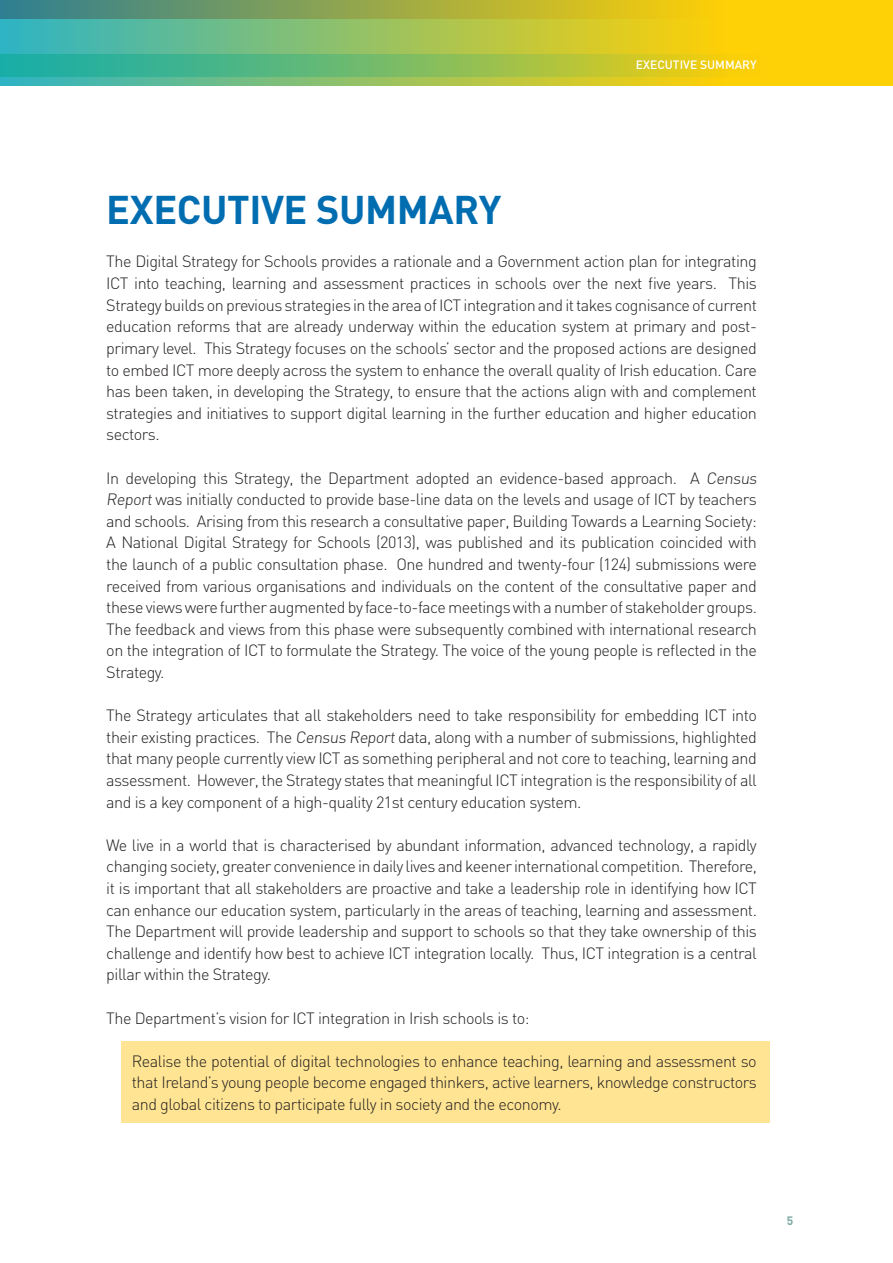
<style>
.page{position:relative;width:893px;height:1263px;background:#fff}
.page>*{position:absolute;margin:0;border:0;box-sizing:border-box;transform-origin:0 0}
.big_number{font:700 39.6px "DIN";letter-spacing:-.01em;color:#006db1}
.Body{font:300 16.2px/21.6px "DIN";letter-spacing:-.03em;color:#231f20;text-align:justify}
.Body_indent{font:300 16.2px/21.6px "DIN";letter-spacing:-.03em;color:#231f20;text-align:justify}
.page_header{font:500 12px "DIN";color:#fff}
.t1{font:700 12px "DIN";color:#7ea9a6}
</style>
<div class="page">
<div style="left:122px;top:1042px;width:648px;height:81px;background:#ffe593"></div>
<svg style="left:0;top:0;width:893px;height:86px;background:#adbe49"></svg>
<div style="left:0;top:54px;width:761px;height:23px;background:linear-gradient(to right,#08abb6,#f4ce0d)"></div>
<p class="page_header" style="left:636px;top:57px;width:122px">EXECUTIVE SUMMARY</p>
<p class="big_number" style="left:106px;top:184px;width:397px">EXECUTIVE SUMMARY</p>
<p class="Body" style="left:106px;top:251px;width:652px">The Digital Strategy for Schools provides a rationale and a Government action plan for integrating ICT into teaching, learning and assessment practices in schools over the next five years. This Strategy builds on previous strategies in the area of ICT integration and it takes cognisance of current education reforms that are already underway within the education system at primary and post&shy;primary level. This Strategy focuses on the schools’ sector and the proposed actions are designed to embed ICT more deeply across the system to enhance the overall quality of Irish education. Care has been taken, in developing the Strategy, to ensure that the actions align with and complement strategies and initiatives to support digital learning in the further education and higher education sectors.</p>
<p class="Body" style="left:106px;top:467px;width:654px;text-align:left">In developing this Strategy, the Department adopted an evidence-based approach. A Census Reportwas initially conducted to provide base-line data on the levels and usage of ICT by teachers and schools. Arising from this research a consultative paper, Building Towards a Learning Society:<br>A National Digital Strategy for Schools (2013), was published and its publication coincided with the launch of a public consultation phase. One hundred and twenty-four (124) submissions were received from various organisations and individuals on the content of the consultative paper and these views were further augmented by face-to-face meetings with a number of stakeholder groups.<br>The feedback and views from this phase were subsequently combined with international research on the integration of ICT to formulate the Strategy. The voice of the young people is reflected in the Strategy.</p>
<p class="Body" style="left:106px;top:704px;width:652px">The Strategy articulates that all stakeholders need to take responsibility for embedding ICT into their existing practices. The CensusReportdata, along with a number of submissions, highlighted that many people currently view ICT as something peripheral and not core to teaching, learning and assessment. However, the Strategy states that meaningful ICT integration is the responsibility of all and is a key component of a high-quality 21st century education system.</p>
<p class="Body" style="left:106px;top:834px;width:652px">We live in a world that is characterised by abundant information, advanced technology, a rapidly changing society, greater convenience in daily lives and keener international competition. Therefore, it is important that all stakeholders are proactive and take a leadership role in identifying how ICT can enhance our education system, particularly in the areas of teaching, learning and assessment.<br>The Department will provide leadership and support to schools so that they take ownership of this challenge and identify how best to achieve ICT integration locally. Thus, ICT integration is a central pillar within the Strategy.</p>
<p class="Body" style="left:106px;top:1007px;width:425px">The Department’s vision for ICT integration in Irish schools is to:</p>
<p class="Body_indent" style="left:132px;top:1050px;width:627px">Realise the potential of digital technologies to enhance teaching, learning and assessment so that Ireland’s young people become engaged thinkers, active learners, knowledge constructors and global citizens to participate fully in society and the economy.</p>
<p class="t1" style="left:787px;top:1213px;width:8px">5</p>
</div>
